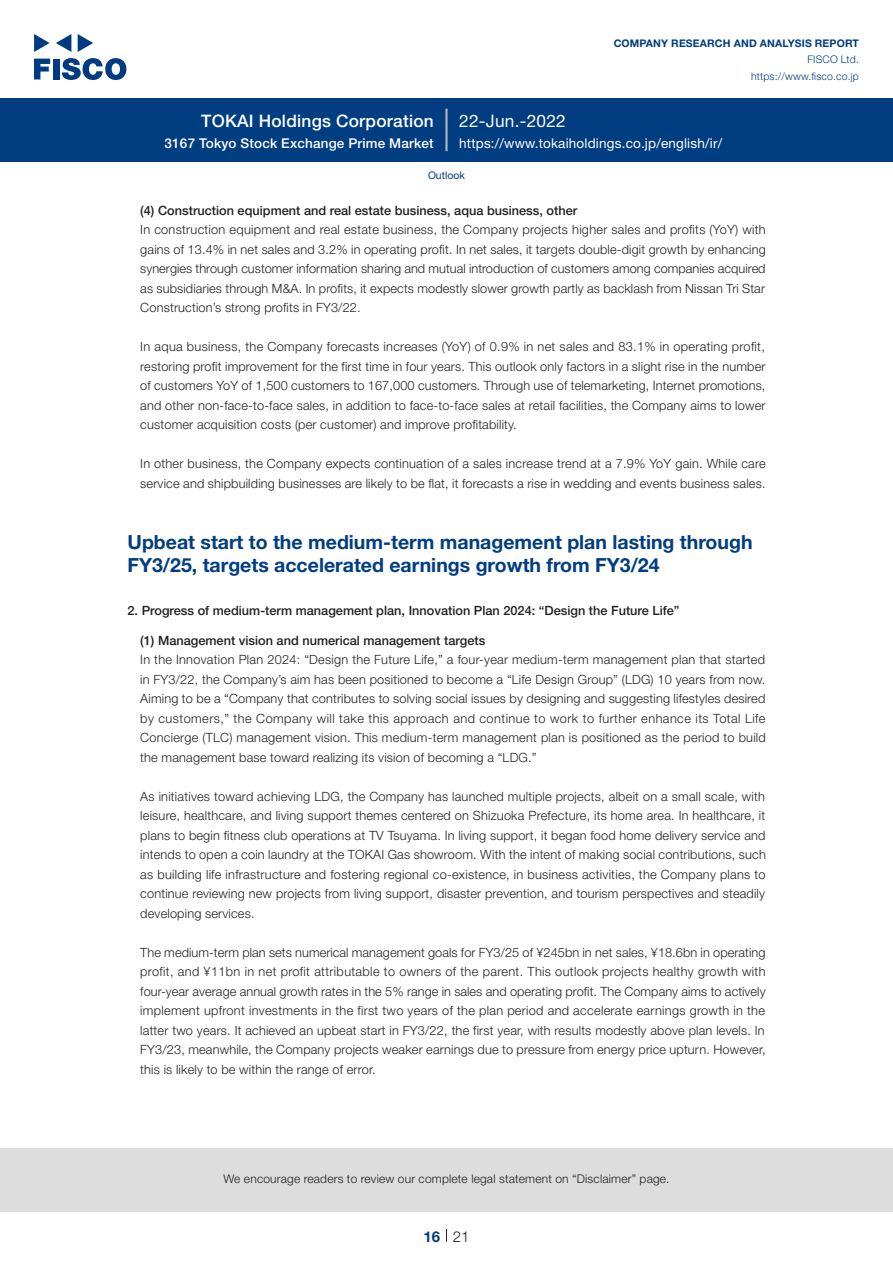
<style>
.page{position:relative;width:893px;height:1263px;background:#fff}
.page>*{position:absolute;margin:0;border:0;box-sizing:border-box;transform-origin:0 0}
.t1{font:700 19.5px/22.5px "Helvetica Neue LT Std";color:#003d81}
.t2{font:500 17.25px "Helvetica Neue LT Std";letter-spacing:.015em;color:#fff}
.t3{font:17.25px "Helvetica Neue LT Std";letter-spacing:.015em;color:#fff}
.t4{font:300 15px "Helvetica Neue LT Std";color:#231f20}
.t5{font:700 15px "Helvetica Neue LT Std";color:#003d81}
.t6{font:13.5px "Helvetica Neue LT Std";letter-spacing:.015em;color:#fff}
.t7{font:500 13.5px "Helvetica Neue LT Std";letter-spacing:.015em;color:#fff}
.t8{font:300 12.75px/19.5px "Helvetica Neue LT Std";letter-spacing:.015em;color:#231f20;text-align:justify}
.t9{font:500 12.75px "Helvetica Neue LT Std";color:#231f20}
.t10{font:300 12px "Helvetica Neue LT Std";letter-spacing:.015em;color:#231f20}
.t11{font:700 10.5px "Helvetica Neue LT Std";letter-spacing:.015em;color:#003d81}
.t12{font:300 10.5px/16.5px "Helvetica Neue LT Std";letter-spacing:.015em;color:#003d81;text-align:right}
.t13{font:10.5px "Helvetica Neue LT Std";color:#003d81}
</style>
<div class="page">
<div style="left:0;top:1148px;width:893px;height:64px;background:#ddd"></div>
<svg style="left:34px;top:59px;width:16px;height:20px"></svg>
<div style="left:53px;top:59px;width:6px;height:20px;background:#003a83"></div>
<svg style="left:62px;top:58px;width:64px;height:22px"></svg>
<svg style="left:34px;top:34px;width:16px;height:18px"></svg>
<svg style="left:78px;top:34px;width:15px;height:18px"></svg>
<svg style="left:56px;top:34px;width:15px;height:18px"></svg>
<div style="left:0;top:98px;width:893px;height:64px;background:#003d81"></div>
<hr style="left:445px;top:109px;width:3px;height:42px;background:#b5b5b6">
<svg style="left:446px;top:1229px;width:1px;height:13px"></svg>
<h2 class="t2" style="left:201px;top:110px;width:234px">TOKAI Holdings Corporation</h2>
<p class="t7" style="left:165px;top:135px;width:271px">3167 Tokyo Stock Exchange Prime Market</p>
<h2 class="t3" style="left:459px;top:110px;width:108px">22-Jun.-2022</h2>
<p class="t11" style="left:614px;top:37px;width:247px">COMPANY RESEARCH AND ANALYSIS REPORT</p>
<p class="t12" style="left:751px;top:51px;width:109px">FISCO Ltd. https://www.fisco.co j p.</p>
<p class="t6" style="left:459px;top:135px;width:264px">https://www.tokaiholdings.co j p. /english /i r/</p>
<p class="t13" style="left:428px;top:169px;width:38px">Outlook</p>
<p class="t9" style="left:140px;top:203px;width:438px">4( ) Construction equipment and real estate business, aqua business, other</p>
<p class="t8" style="left:140px;top:220px;width:627px">In construction equipment and real estate business, the Company projects higher sales and profits (YoY) with gains of 13.4% in net sales and 3.2% in operating profit In. net sales it, targets double-digit growth by enhancing synergies through customer information sharing and mutual introduction of customers among companies acquired as subsidiaries through M&amp;A In. profits it, expects modestly slower growth partly as backlash from Nissan Tri Star Construction s’ strong profits in FY3/22.</p>
<p class="t8" style="left:140px;top:337px;width:627px">In aqua business, the Company forecasts increases (YoY) of 0.9% in net sales and 83.1% in operating profit, restoring profit improvement for the first time in four years. This outlook only factors in a slight rise in the number of customers YoY of 1,500 customers to 167,000 customers. Through use of telemarketing, Internet promotions, and other non-face-to-face sales in, addition to face-to-face sales at retail facilities, the Company aims to lower customer acquisition costs (per customer) and improve profitability.</p>
<p class="t8" style="left:140px;top:454px;width:627px">In other business, the Company expects continuation of a sales increase trend at a 7.9% YoY gain. While care service and shipbuilding businesses are likely to be flat it, forecasts a rise in wedding and events business sales.</p>
<h1 class="t1" style="left:128px;top:531px;width:626px">Upbeat start to the medium-term management plan lasting through<br>FY3/25, targets accelerated earnings growth from FY3/24</h1>
<p class="t9" style="left:128px;top:602px;width:553px">2. Progress of medium-term management plan, Innovation Plan 2024: “Design the Future Life“</p>
<p class="t9" style="left:140px;top:633px;width:347px">1( ) Management vision and numerical management targets</p>
<p class="t8" style="left:140px;top:650px;width:627px">In the Innovation Plan 2024: “Design the Future Life,” a four-year medium-term management plan that started in FY3/22, the Company s’ aim has been positioned to become a “Life Design Group” (LDG) 10 years from now.<br>Aiming to be a “Company that contributes to solving social issues by designing and suggesting lifestyles desired by customers,” the Company will take this approach and continue to work to further enhance its Total Life Concierge (TLC) management vision. This medium-term management plan is positioned as the period to build the management base toward realizing its vision of becoming a “LDG “.</p>
<p class="t8" style="left:140px;top:786px;width:627px">As initiatives toward achieving LDG, the Company has launched multiple projects, albeit on a small scale, with leisure, healthcare, and living support themes centered on Shizuoka Prefecture, its home area In. healthcare it, plans to begin fitness club operations at TV Tsuyama In. living support it, began food home delivery service and intends to open a coin laundry at the TOKAI Gas showroom. With the intent of making social contributions, such as building life infrastructure and fostering regional co-existence in, business activities, the Company plans to continue reviewing new projects from living support, disaster prevention, and tourism perspectives and steadily developing services.</p>
<p class="t8" style="left:140px;top:942px;width:627px">The medium-term plan sets numerical management goals for FY3/25 of ¥245bn in net sales, ¥18.6bn in operating profit, and ¥11bn in net profit attributable to owners of the parent. This outlook projects healthy growth with four-year average annual growth rates in the 5% range in sales and operating profit. The Company aims to actively implement upfront investments in the first two years of the plan period and accelerate earnings growth in the latter two years It. achieved an upbeat start in FY3/22, the first year, with results modestly above plan levels In.<br>FY3/23, meanwhile, the Company projects weaker earnings due to pressure from energy price upturn. However, this is likely to be within the range of error.</p>
<p class="t10" style="left:223px;top:1171px;width:448px">We encourage readers to review our complete legal statement on “Disclaimer” page.</p>
<p class="t5" style="left:423px;top:1227px;width:18px">16</p>
<p class="t4" style="left:453px;top:1227px;width:18px">21</p>
</div>
